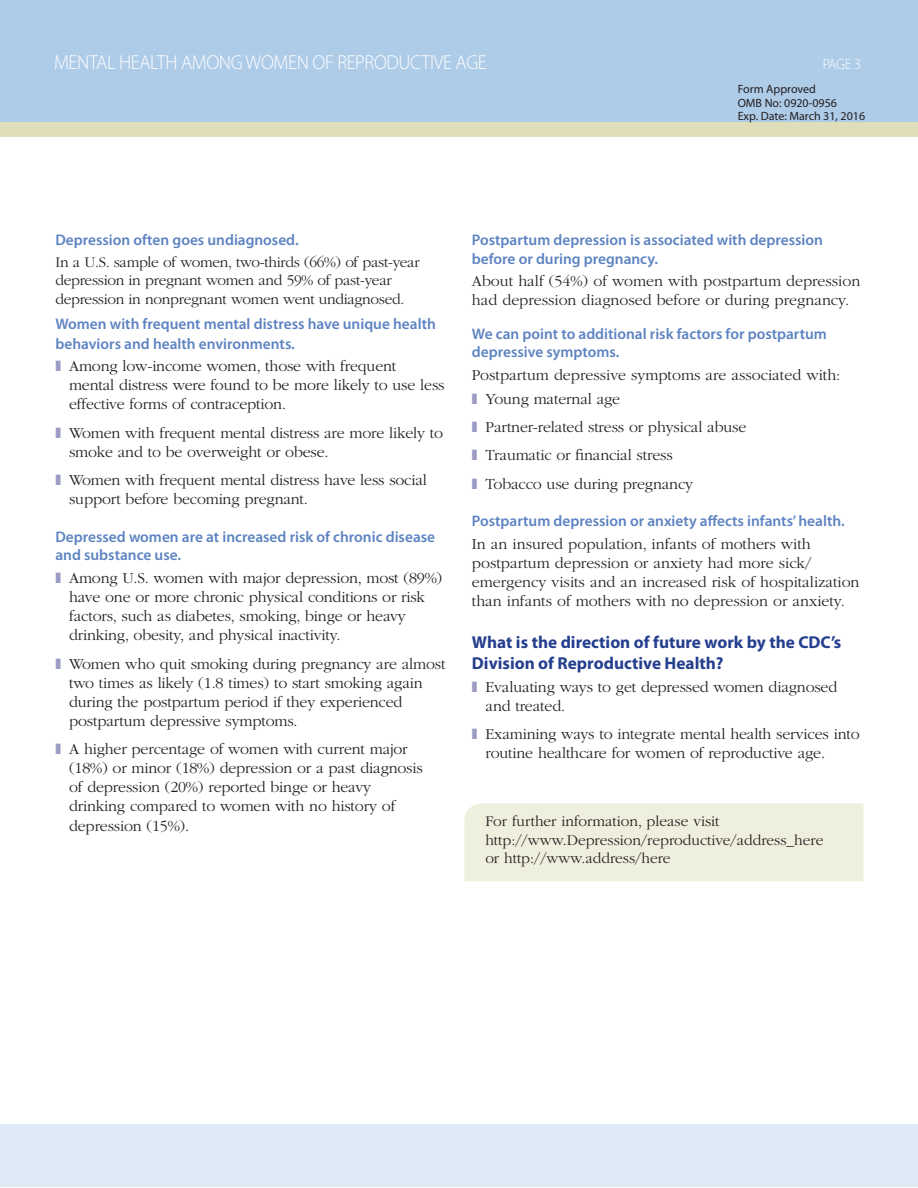
<style>
.page{position:relative;width:918px;height:1188px;background:#fff}
.page>*{position:absolute;margin:0;border:0;box-sizing:border-box;transform-origin:0 0}
.t1{font:300 20.25px "Myriad Pro";letter-spacing:-.02em;color:#fff;scale:.95 1}
.t2{font:700 17.25px/20.7px "Myriad Pro";color:#253f8e}
.t3{font:300 15.9px/19px "ITC Garamond Std";letter-spacing:-.01em;color:#231f20}
.t4{font:600 15.3px/18.5px "Myriad Pro";color:#5d83c2}
.t5{font:300 15.3px/18.5px "ITC Garamond Std";letter-spacing:-.02em;color:#231f20}
.t6{font:300 15.3px/18.5px "ITC Garamond Std";color:#231f20}
.t7{font:300 15px "Myriad Pro";color:#fff;scale:.95 1}
.t8{font:12px/13.5px "Myriad Pro";color:#231f20}
.s1{color:#9b9bc6}
</style>
<div class="page">
<div style="left:464px;top:803px;width:399px;height:78px;background:#efefdd"></div>
<div style="left:1px;top:1125px;width:917px;height:62px;background:#ddeaf6"></div>
<div style="left:0;top:0;width:918px;height:122px;background:#aecbe8"></div>
<div style="left:0;top:122px;width:918px;height:15px;background:#dfdeb8"></div>
<p class="t1" style="left:54px;top:51px;width:457px">MENTAL HEALTH AMONG WOMEN OF REPRODUCTIVE AGE</p>
<p class="t7" style="left:823px;top:56px;width:42px">PAGE 3</p>
<p class="t8" style="left:738px;top:82px;width:129px">Form Approved<br>OMB No: 0920-0956<br>Exp. Date: March 31, 2016</p>
<p class="t4" style="left:55px;top:230px;width:245px">Depression often goes undiagnosed.</p>
<p class="t5" style="left:55px;top:253px;width:366px">In a U.S. sample of women, two-thirds (66%) of past-year depression in pregnant women and 59% of past-year depression in nonpregnant women went undiagnosed.</p>
<p class="t4" style="left:55px;top:314px;width:382px;line-height:19px">Women with frequent mental distress have unique health behaviors and health environments.</p>
<p class="t3" style="left:69px;top:357px;width:377px;text-indent:-14px"><span class="s1">❚❚</span> Among low-income women, those with frequent mental distress were found to be more likely to use less effective forms of contraception.</p>
<p class="t3" style="left:69px;top:423px;width:375px;text-indent:-14px"><span class="s1">❚❚</span> Women with frequent mental distress are more likely to smoke and to be overweight or obese.</p>
<p class="t3" style="left:69px;top:471px;width:359px;text-indent:-14px"><span class="s1">❚❚</span> Women with frequent mental distress have less social support before becoming pregnant.</p>
<p class="t4" style="left:55px;top:527px;width:381px">Depressed women are at increased risk of chronic disease and substance use.</p>
<p class="t3" style="left:69px;top:569px;width:375px;text-indent:-14px"><span class="s1">❚❚</span> Among U.S. women with major depression, most (89%) have one or more chronic physical conditions or risk factors, such as diabetes, smoking, binge or heavy drinking, obesity, and physical inactivity.</p>
<p class="t3" style="left:69px;top:654px;width:378px;text-indent:-14px"><span class="s1">❚❚</span> Women who quit smoking during pregnancy are almost two times as likely (1.8 times) to start smoking again during the postpartum period if they experienced postpartum depressive symptoms.</p>
<p class="t3" style="left:69px;top:740px;width:355px;text-indent:-14px"><span class="s1">❚❚</span> A higher percentage of women with current major (18%) or minor (18%) depression or a past diagnosis of depression (20%) reported binge or heavy drinking compared to women with no history of depression (15%).</p>
<p class="t4" style="left:472px;top:230px;width:353px">Postpartum depression is associated with depression before or during pregnancy.</p>
<p class="t3" style="left:472px;top:272px;width:390px">About half (54%) of women with postpartum depression had depression diagnosed before or during pregnancy.</p>
<p class="t4" style="left:472px;top:324px;width:357px">We can point to additional risk factors for postpartum depressive symptoms.</p>
<p class="t3" style="left:472px;top:363px;width:370px;line-height:24px">Postpartum depressive symptoms are associated with: <span class="s1">❚❚</span> Young maternal age</p>
<p class="t3" style="left:472px;top:413px;width:276px;line-height:28.3px"><span class="s1">❚❚</span> Partner-related stress or physical abuse <span class="s1">❚❚</span> Traumatic or financial stress<br><span class="s1">❚❚</span> Tobacco use during pregnancy</p>
<p class="t4" style="left:472px;top:512px;width:374px">Postpartum depression or anxiety affects infants’ health.</p>
<p class="t3" style="left:472px;top:535px;width:389px">In an insured population, infants of mothers with postpartum depression or anxiety had more sick/ emergency visits and an increased risk of hospitalization than infants of mothers with no depression or anxiety.</p>
<p class="t2" style="left:472px;top:632px;width:371px">What is the direction of future work by the CDC’s<br>Division of Reproductive Health?</p>
<p class="t3" style="left:486px;top:678px;width:353px;text-indent:-14px"><span class="s1">❚❚</span> Evaluating ways to get depressed women diagnosed and treated.</p>
<p class="t3" style="left:486px;top:725px;width:376px;text-indent:-14px"><span class="s1">❚❚</span> Examining ways to integrate mental health services into routine healthcare for women of reproductive age.</p>
<p class="t6" style="left:485px;top:813px;width:340px">For further information, please visit http://www.Depression/reproductive/address_here or http://www.address/here</p>
</div>
